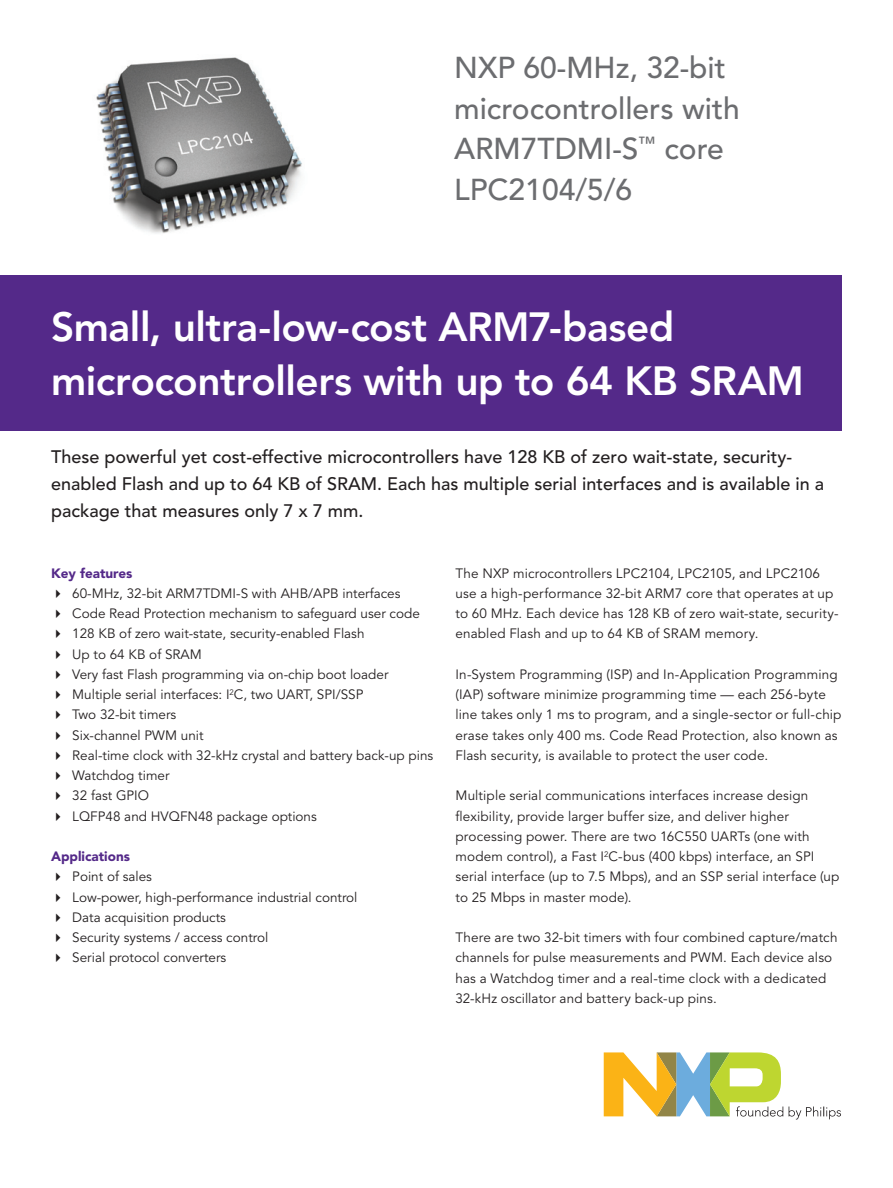
<style>
.page{position:relative;width:893px;height:1188px;background:#fff}
.page>*{position:absolute;margin:0;border:0;box-sizing:border-box;transform-origin:0 0}
.t1{font:800 40.5px/54px "Avenir";letter-spacing:-.01em;color:#fff}
.t2{font:500 30px/40.5px "Avenir";color:#6c6d70}
.t3{font:500 18px/27px "Avenir";color:#231f20}
.t4{font:13.5px/20.2px "Avenir";letter-spacing:.005em;color:#231f20}
.t5{font:900 13.5px "Avenir";color:#542989}
</style>
<div class="page">
<img style="left:96px;top:57px;width:206px;height:177px">
<div style="left:0;top:276px;width:842px;height:155px;background:#542989"></div>
<svg style="left:604px;top:1052px;width:179px;height:65px"></svg>
<svg style="left:789px;top:1107px;width:52px;height:13px"></svg>
<h2 class="t2" style="left:454px;top:48px;width:287px">NXP 60-MHz, 32-bit microcontrollers with<br>ARM7TDMI-S<sup>™</sup> core<br>LPC2104/5/6</h2>
<h1 class="t1" style="left:51px;top:300px;width:754px">Small, ultra-low-cost ARM7-based microcontrollers with up to 64 KB SRAM</h1>
<h3 class="t3" style="left:51px;top:443px;width:775px">These powerful yet cost-effective microcontrollers have 128 KB of zero wait-state, security&shy;enabled Flash and up to 64 KB of SRAM. Each has multiple serial interfaces and is available in a package that measures only 7 x 7 mm.</h3>
<p class="t5" style="left:51px;top:565px;width:83px">Key features</p>
<p class="t4" style="left:51px;top:583px;width:351px">✔ 60-MHz, 32-bit ARM7TDMI-S with AHB/APB interfaces</p>
<p class="t4" style="left:51px;top:604px;width:370px">✔ Code Read Protection mechanism to safeguard user code</p>
<p class="t4" style="left:51px;top:624px;width:315px">✔ 128 KB of zero wait-state, security-enabled Flash</p>
<p class="t4" style="left:51px;top:644px;width:152px">✔ Up to 64 KB of SRAM</p>
<p class="t4" style="left:51px;top:664px;width:339px">✔ Very fast Flash programming via on-chip boot loader</p>
<p class="t4" style="left:51px;top:685px;width:314px">✔ Multiple serial interfaces: I<sup>2</sup>C, two UART, SPI/SSP</p>
<p class="t4" style="left:51px;top:705px;width:127px">✔ Two 32-bit timers</p>
<p class="t4" style="left:51px;top:725px;width:154px">✔ Six-channel PWM unit</p>
<p class="t4" style="left:51px;top:745px;width:384px">✔ Real-time clock with 32-kHz crystal and battery back-up pins</p>
<p class="t4" style="left:51px;top:766px;width:120px">✔ Watchdog timer</p>
<p class="t4" style="left:51px;top:786px;width:100px">✔ 32 fast GPIO</p>
<p class="t4" style="left:51px;top:806px;width:267px">✔ LQFP48 and HVQFN48 package options</p>
<p class="t5" style="left:51px;top:848px;width:81px">Applications</p>
<p class="t4" style="left:51px;top:867px;width:103px">✔ Point of sales</p>
<p class="t4" style="left:51px;top:887px;width:308px">✔ Low-power, high-performance industrial control</p>
<p class="t4" style="left:51px;top:907px;width:176px">✔ Data acquisition products</p>
<p class="t4" style="left:51px;top:928px;width:219px">✔ Security systems / access control</p>
<p class="t4" style="left:51px;top:948px;width:177px">✔ Serial protocol converters</p>
<p class="t4" style="left:455px;top:563px;width:385px">The NXP microcontrollers LPC2104, LPC2105, and LPC2106 use a high-performance 32-bit ARM7 core that operates at up to 60 MHz. Each device has 128 KB of zero wait-state, security&shy;enabled Flash and up to 64 KB of SRAM memory.</p>
<p class="t4" style="left:455px;top:664px;width:387px">In-System Programming (ISP) and In-Application Programming (IAP) software minimize programming time — each 256-byte line takes only 1 ms to program, and a single-sector or full-chip erase takes only 400 ms. Code Read Protection, also known as Flash security, is available to protect the user code.</p>
<p class="t4" style="left:455px;top:786px;width:386px">Multiple serial communications interfaces increase design flexibility, provide larger buffer size, and deliver higher processing power. There are two 16C550 UARTs (one with modem control), a Fast I<sup>2</sup>C-bus (400 kbps) interface, an SPI serial interface (up to 7.5 Mbps), and an SSP serial interface (up to 25 Mbps in master mode).</p>
<p class="t4" style="left:455px;top:928px;width:384px">There are two 32-bit timers with four combined capture/match channels for pulse measurements and PWM. Each device also has a Watchdog timer and a real-time clock with a dedicated 32-kHz oscillator and battery back-up pins.</p>
</div>
